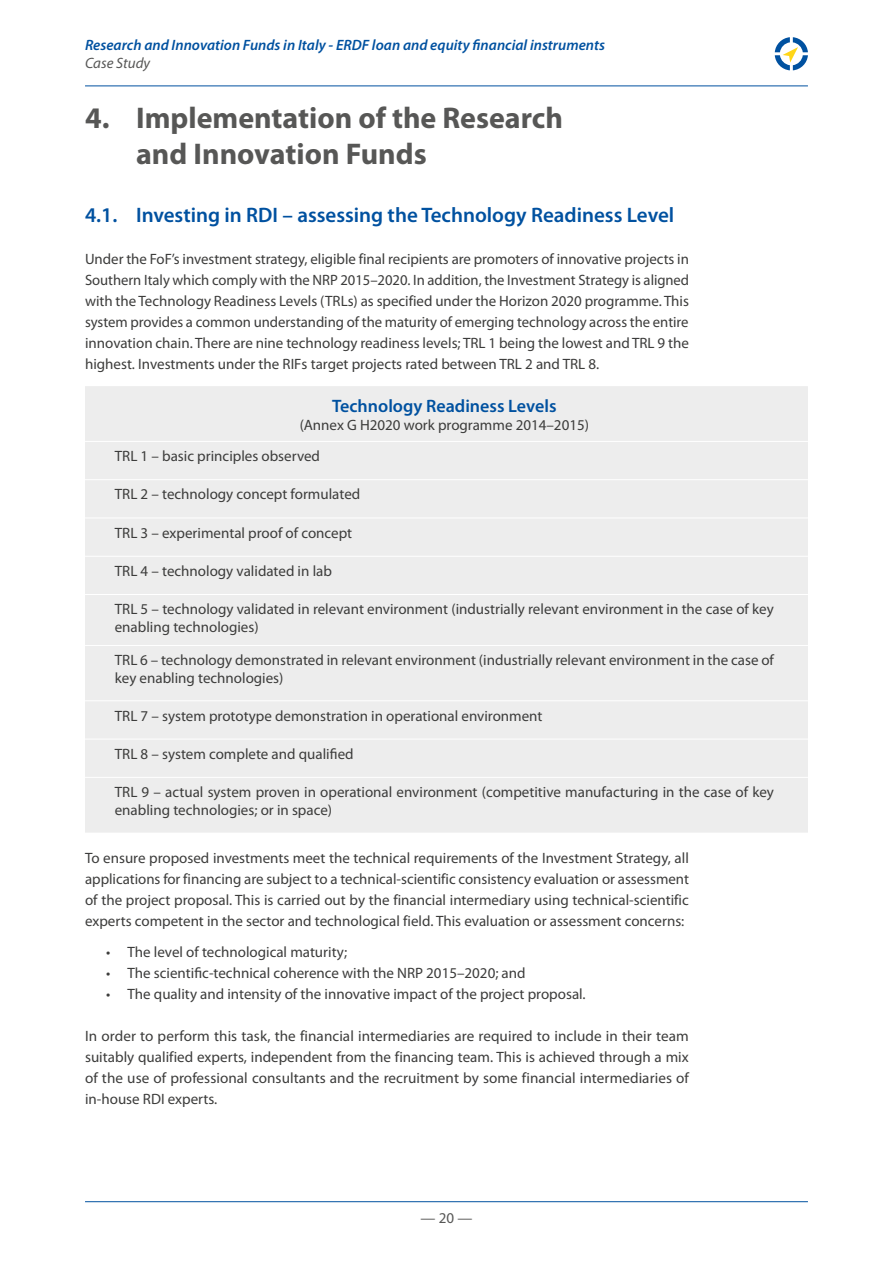
<style>
.page{position:relative;width:893px;height:1263px;background:#fff}
.page>*{position:absolute;margin:0;border:0;box-sizing:border-box;transform-origin:0 0}
.t1{font:700 30px/36px "Myriad Pro";color:#575756}
.t2{font:600 21px "Myriad Pro";color:#0051a0}
.t3{font:600 18px "Myriad Pro";color:#0051a0}
.t4{font:15px/21px "Myriad Pro";color:#3c3c3b}
.t5{font:italic 600 15px "Myriad Pro";color:#0051a0}
.t6{font:italic 15px "Myriad Pro";color:#575756}
.t7{font:15px "Myriad Pro";color:#575756}
</style>
<div class="page">
<hr style="left:85px;top:1201px;width:723px;height:1px;background:#0051a0">
<hr style="left:85px;top:86px;width:723px;height:1px;background:#0051a0">
<svg style="left:775px;top:37px;width:33px;height:33px"></svg>
<div style="left:85px;top:386px;width:723px;height:447px;background:#ededed"></div>
<hr style="left:85px;top:441px;width:723px;height:1px;background:#fff">
<hr style="left:85px;top:479px;width:723px;height:1px;background:#fff">
<hr style="left:85px;top:518px;width:723px;height:1px;background:#fff">
<hr style="left:85px;top:556px;width:723px;height:1px;background:#fff">
<hr style="left:85px;top:594px;width:723px;height:1px;background:#fff">
<hr style="left:85px;top:645px;width:723px;height:1px;background:#fff">
<hr style="left:85px;top:700px;width:723px;height:1px;background:#fff">
<hr style="left:85px;top:739px;width:723px;height:1px;background:#fff">
<hr style="left:85px;top:777px;width:723px;height:1px;background:#fff">
<p class="t5" style="left:85px;top:35px;width:521px">Research and Innovation Funds in Italy - ERDF loan and equity financial instruments</p>
<p class="t6" style="left:85px;top:53px;width:67px">Case Study</p>
<h1 class="t1" style="left:136px;top:98px;width:428px;text-indent:-51px">4. Implementation of the Research and Innovation Funds</h1>
<h2 class="t2" style="left:85px;top:202px;width:591px">4.1. Investing in RDI – assessing the Technology Readiness Level</h2>
<p class="t4" style="left:85px;top:248px;width:606px;text-align:justify">Under the FoF’s investment strategy, eligible final recipients are promoters of innovative projects in Southern Italy which comply with the NRP 2015–2020. In addition, the Investment Strategy is aligned with the Technology Readiness Levels (TRLs) as specified under the Horizon 2020 programme. This system provides a common understanding of the maturity of emerging technology across the entire innovation chain. There are nine technology readiness levels; TRL 1 being the lowest and TRL 9 the highest. Investments under the RIFs target projects rated between TRL 2 and TRL 8.</p>
<p class="t3" style="left:332px;top:395px;width:226px">Technology Readiness Levels</p>
<p class="t4" style="left:115px;top:410px;width:476px;line-height:30.8px;text-indent:185px">(Annex G H2020 work programme 2014–2015)<br>TRL 1 – basic principles observed</p>
<p class="t4" style="left:115px;top:484px;width:247px">TRL 2 – technology concept formulated</p>
<p class="t4" style="left:115px;top:522px;width:239px">TRL 3 – experimental proof of concept</p>
<p class="t4" style="left:115px;top:560px;width:219px">TRL 4 – technology validated in lab</p>
<p class="t4" style="left:115px;top:600px;width:660px;line-height:18px">TRL 5 – technology validated in relevant environment (industrially relevant environment in the case of key enabling technologies)</p>
<p class="t4" style="left:115px;top:651px;width:661px;line-height:18px">TRL 6 – technology demonstrated in relevant environment (industrially relevant environment in the case of key enabling technologies)</p>
<p class="t4" style="left:115px;top:705px;width:429px">TRL 7 – system prototype demonstration in operational environment</p>
<p class="t4" style="left:115px;top:743px;width:240px">TRL 8 – system complete and qualified</p>
<p class="t4" style="left:115px;top:783px;width:661px;line-height:18px">TRL 9 – actual system proven in operational environment (competitive manufacturing in the case of key enabling technologies; or in space)</p>
<p class="t4" style="left:85px;top:847px;width:605px;text-align:justify">To ensure proposed investments meet the technical requirements of the Investment Strategy, all applications for financing are subject to a technical-scientific consistency evaluation or assessment of the project proposal. This is carried out by the financial intermediary using technical-scientific experts competent in the sector and technological field. This evaluation or assessment concerns:</p>
<p class="t4" style="left:106px;top:941px;width:243px">• The level of technological maturity;</p>
<p class="t4" style="left:106px;top:962px;width:421px">• The scientific-technical coherence with the NRP 2015–2020; and</p>
<p class="t4" style="left:106px;top:983px;width:481px">• The quality and intensity of the innovative impact of the project proposal.</p>
<p class="t4" style="left:85px;top:1025px;width:605px;text-align:justify">In order to perform this task, the financial intermediaries are required to include in their team suitably qualified experts, independent from the financing team. This is achieved through a mix of the use of professional consultants and the recruitment by some financial intermediaries of in-house RDI experts.</p>
<p class="t7" style="left:421px;top:1209px;width:53px">— 20 —</p>
</div>
